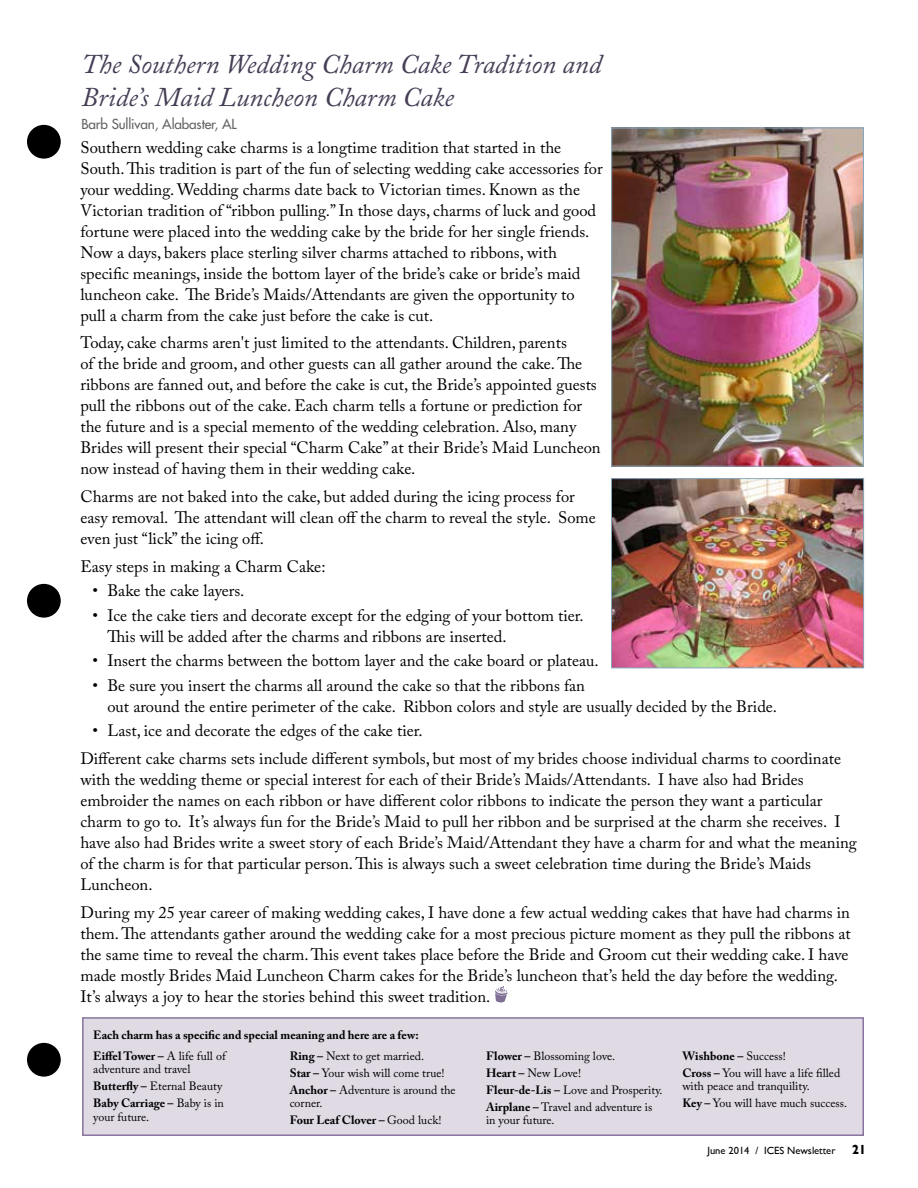
<style>
.page{position:relative;width:918px;height:1188px;background:#fff}
.page>*{position:absolute;margin:0;border:0;box-sizing:border-box;transform-origin:0 0}
.t1{font:italic 27px/33px "Adobe Caslon";color:#463e55}
.t2{font:16.5px/21px "Adobe Caslon Pro";color:#000}
.t3{font:13.5px "Futura";letter-spacing:-.01em;color:#636466}
.t4{font:12px/17px "Adobe Caslon Pro";color:#000}
.t5{font:700 12px/17px "Adobe Caslon Pro";color:#000}
.t6{font:10.5px "Gill Sans";color:#000}
.s1{font-weight:700}
.s2{font-weight:400}
.s3{font-weight:700;font-size:13.5px}
</style>
<div class="page">
<div style="left:27px;top:125px;width:34px;height:34px;background:#000;border-radius:50%"></div>
<div style="left:27px;top:584px;width:34px;height:34px;background:#000;border-radius:50%"></div>
<div style="left:27px;top:1043px;width:34px;height:34px;background:#000;border-radius:50%"></div>
<div style="left:82px;top:1017px;width:782px;height:119px;background:#dfdae4;border:2px solid #88749d"></div>
<img style="left:613px;top:480px;width:249px;height:186px">
<div style="left:611px;top:478px;width:253px;height:190px;border:1px solid #88a8bf"></div>
<img style="left:613px;top:129px;width:249px;height:336px">
<div style="left:611px;top:127px;width:253px;height:340px;border:1px solid #88a8bf"></div>
<svg style="left:495px;top:986px;width:13px;height:17px"></svg>
<h1 class="t1" style="left:81px;top:49px;width:522px">The Southern Wedding Charm Cake Tradition and<br>Bride’s Maid Luncheon Charm Cake</h1>
<p class="t2" style="left:80px;top:136px;width:524px">Southern wedding cake charms is a longtime tradition that started in the South. This tradition is part of the fun of selecting wedding cake accessories for your wedding. Wedding charms date back to Victorian times. Known as the Victorian tradition of “ribbon pulling.” In those days, charms of luck and good fortune were placed into the wedding cake by the bride for her single friends.<br>Now a days, bakers place sterling silver charms attached to ribbons, with specific meanings, inside the bottom layer of the bride’s cake or bride’s maid luncheon cake. The Bride’s Maids/Attendants are given the opportunity to pull a charm from the cake just before the cake is cut.</p>
<p class="t2" style="left:80px;top:332px;width:522px">Today, cake charms aren't just limited to the attendants. Children, parents<br>of the bride and groom, and other guests can all gather around the cake. The ribbons are fanned out, and before the cake is cut, the Bride’s appointed guests pull the ribbons out of the cake. Each charm tells a fortune or prediction for the future and is a special memento of the wedding celebration. Also, many Brides will present their special “Charm Cake” at their Bride’s Maid Luncheon now instead of having them in their wedding cake.</p>
<p class="t2" style="left:80px;top:486px;width:517px">Charms are not baked into the cake, but added during the icing process for easy removal. The attendant will clean off the charm to reveal the style. Some even just “lick” the icing off.</p>
<p class="t2" style="left:80px;top:556px;width:247px">Easy steps in making a Charm Cake:</p>
<p class="t2" style="left:92px;top:580px;width:154px">• Bake the cake layers.</p>
<p class="t2" style="left:107px;top:605px;width:478px;text-indent:-15px">• Ice the cake tiers and decorate except for the edging of your bottom tier.<br>This will be added after the charms and ribbons are inserted.</p>
<p class="t2" style="left:92px;top:650px;width:508px">• Insert the charms between the bottom layer and the cake board or plateau.</p>
<p class="t2" style="left:107px;top:675px;width:671px;text-indent:-15px">• Be sure you insert the charms all around the cake so that the ribbons fan<br>out around the entire perimeter of the cake. Ribbon colors and style are usually decided by the Bride.</p>
<p class="t2" style="left:80px;top:717px;width:762px;line-height:27.8px;text-indent:12px">• Last, ice and decorate the edges of the cake tier.<br>Different cake charms sets include different symbols, but most of my brides choose individual charms to coordinate</p>
<p class="t2" style="left:80px;top:769px;width:778px">with the wedding theme or special interest for each of their Bride’s Maids/Attendants. I have also had Brides embroider the names on each ribbon or have different color ribbons to indicate the person they want a particular charm to go to. It’s always fun for the Bride’s Maid to pull her ribbon and be surprised at the charm she receives. I have also had Brides write a sweet story of each Bride’s Maid/Attendant they have a charm for and what the meaning of the charm is for that particular person. This is always such a sweet celebration time during the Bride’s Maids Luncheon.</p>
<p class="t2" style="left:80px;top:902px;width:772px">During my 25 year career of making wedding cakes, I have done a few actual wedding cakes that have had charms in them. The attendants gather around the wedding cake for a most precious picture moment as they pull the ribbons at the same time to reveal the charm. This event takes place before the Bride and Groom cut their wedding cake. I have made mostly Brides Maid Luncheon Charm cakes for the Bride’s luncheon that’s held the day before the wedding.<br>It’s always a joy to hear the stories behind this sweet tradition.</p>
<p class="t3" style="left:82px;top:116px;width:157px">Barb Sullivan, Alabaster, AL</p>
<p class="t5" style="left:93px;top:1026px;width:327px">Each charm has a specific and special meaning and here are a few:</p>
<p class="t4" style="left:93px;top:1049px;width:134px;line-height:13.5px"><span class="s1">Eiffel Tower –</span> A life full of adventure and travel</p>
<p class="t5" style="left:93px;top:1078px;width:132px">Butterfly – <span class="s2">Eternal Beauty<br></span>Baby Carriage – <span class="s2">Baby is in</span></p>
<p class="t4" style="left:93px;top:1108px;width:58px">your future.</p>
<p class="t4" style="left:290px;top:1047px;width:168px"><span class="s1">Ring –</span> Next to get married.<br><span class="s1">Star –</span> Your wish will come true!<br><span class="s1">Anchor –</span> Adventure is around the</p>
<p class="t4" style="left:290px;top:1095px;width:153px">corner.<br><span class="s1">Four Leaf Clover –</span> Good luck!</p>
<p class="t4" style="left:486px;top:1047px;width:178px"><span class="s1">Flower –</span> Blossoming love.<br><span class="s1">Heart –</span> New Love!<br><span class="s1">Fleur-de-Lis –</span> Love and Prosperity.<br><span class="s1">Airplane –</span> Travel and adventure is</p>
<p class="t4" style="left:486px;top:1112px;width:70px">in your future.</p>
<p class="t4" style="left:682px;top:1047px;width:159px"><span class="s1">Wishbone –</span> Success!<br><span class="s1">Cross –</span> You will have a life filled</p>
<p class="t4" style="left:682px;top:1078px;width:166px">with peace and tranquility.<br><span class="s1">Key –</span> You will have much success.</p>
<p class="t6" style="left:707px;top:1144px;width:160px">June 2014 / ICES Newsletter <span class="s3">21</span></p>
</div>
